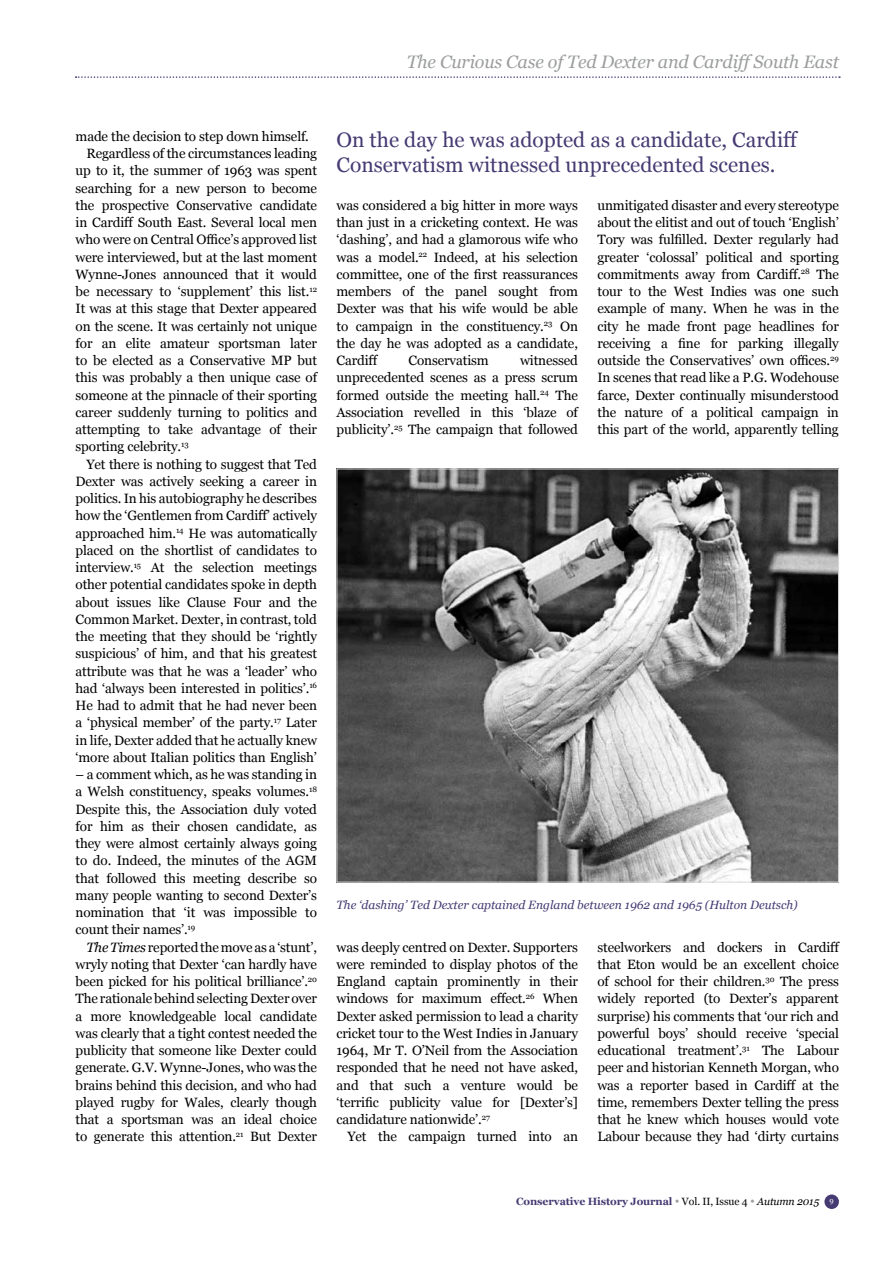
<style>
.page{position:relative;width:893px;height:1263px;background:#fff}
.page>*{position:absolute;margin:0;border:0;box-sizing:border-box;transform-origin:0 0}
.t1{font:21px/25.2px "Georgia";color:#463a72}
.t2{font:italic 18px "Georgia";letter-spacing:-.01em;color:#9c9e9f}
.t3{font:13.5px/17.2px "Georgia";letter-spacing:-.01em;color:#000;text-align:justify}
.t4{font:italic 12px "Georgia";color:#463a72}
.t5{font:700 10.5px "Georgia";letter-spacing:-.01em;color:#463a72}
.s1{font-style:italic}
.s2{color:#9c9e9f}
.s3{font-weight:400;color:#000}
.s4{font-weight:400;font-style:italic;color:#000}
</style>
<div class="page">
<div style="left:824px;top:1194px;width:15px;height:15px;background:#463a72;border-radius:50%"></div>
<svg style="left:76px;top:76px;width:764px;height:2px"></svg>
<img style="left:339px;top:471px;width:498px;height:409px">
<h2 class="t2" style="left:407px;top:49px;width:434px">The Curious Case of Ted Dexter and CardiffSouth East</h2>
<p class="t3" style="left:76px;top:127px;width:235px">made the decision to step down himself.</p>
<p class="t3" style="left:86px;top:144px;width:232px">Regardless of the circumstances leading</p>
<p class="t3" style="left:76px;top:161px;width:243px">up to it, the summer of 1963 was spent</p>
<p class="t3" style="left:76px;top:179px;width:243px">searching for a new person to become</p>
<p class="t3" style="left:76px;top:196px;width:243px">the prospective Conservative candidate</p>
<p class="t3" style="left:76px;top:213px;width:243px">in Cardiff South East. Several local men</p>
<p class="t3" style="left:76px;top:230px;width:243px">who were on Central Office’s approved list</p>
<p class="t3" style="left:76px;top:248px;width:243px">were interviewed, but at the last moment</p>
<p class="t3" style="left:76px;top:265px;width:243px">Wynne-Jones announced that it would</p>
<p class="t3" style="left:76px;top:282px;width:243px">be necessary to ‘supplement’ this list.<sup>12</sup></p>
<p class="t3" style="left:76px;top:299px;width:243px">It was at this stage that Dexter appeared</p>
<p class="t3" style="left:76px;top:317px;width:243px">on the scene. It was certainly not unique</p>
<p class="t3" style="left:76px;top:334px;width:243px">for an elite amateur sportsman later</p>
<p class="t3" style="left:76px;top:351px;width:243px">to be elected as a Conservative MP but</p>
<p class="t3" style="left:76px;top:368px;width:243px">this was probably a then unique case of</p>
<p class="t3" style="left:76px;top:386px;width:243px">someone at the pinnacle of their sporting</p>
<p class="t3" style="left:76px;top:403px;width:243px">career suddenly turning to politics and</p>
<p class="t3" style="left:76px;top:420px;width:243px">attempting to take advantage of their</p>
<p class="t3" style="left:76px;top:437px;width:115px">sporting celebrity.<sup>13</sup></p>
<p class="t3" style="left:86px;top:455px;width:232px">Yet there is nothing to suggest that Ted</p>
<p class="t3" style="left:76px;top:472px;width:243px">Dexter was actively seeking a career in</p>
<p class="t3" style="left:76px;top:489px;width:243px">politics. In his autobiography he describes</p>
<p class="t3" style="left:76px;top:506px;width:243px">how the ‘Gentlemen from Cardiff’ actively</p>
<p class="t3" style="left:76px;top:524px;width:243px">approached him.<sup>14</sup> He was automatically</p>
<p class="t3" style="left:76px;top:541px;width:243px">placed on the shortlist of candidates to</p>
<p class="t3" style="left:76px;top:558px;width:243px">interview.<sup>15</sup> At the selection meetings</p>
<p class="t3" style="left:76px;top:575px;width:243px">other potential candidates spoke in depth</p>
<p class="t3" style="left:76px;top:593px;width:243px">about issues like Clause Four and the</p>
<p class="t3" style="left:76px;top:610px;width:243px">Common Market. Dexter, in contrast, told</p>
<p class="t3" style="left:76px;top:627px;width:243px">the meeting that they should be ‘rightly</p>
<p class="t3" style="left:76px;top:644px;width:243px">suspicious’ of him, and that his greatest</p>
<p class="t3" style="left:76px;top:662px;width:243px">attribute was that he was a ‘leader’ who</p>
<p class="t3" style="left:76px;top:679px;width:243px">had ‘always been interested in politics’.<sup>16</sup></p>
<p class="t3" style="left:76px;top:696px;width:243px">He had to admit that he had never been</p>
<p class="t3" style="left:76px;top:713px;width:243px">a ‘physical member’ of the party.<sup>17</sup> Later</p>
<p class="t3" style="left:76px;top:731px;width:243px">in life, Dexter added that he actually knew</p>
<p class="t3" style="left:76px;top:748px;width:243px">‘more about Italian politics than English’</p>
<p class="t3" style="left:76px;top:765px;width:243px">– a comment which, as he was standing in a Welsh constituency, speaks volumes.<sup>18<br></sup>Despite this, the Association duly voted for him as their chosen candidate, as they were almost certainly always going to do. Indeed, the minutes of the AGM that followed this meeting describe so many people wanting to second Dexter’s nomination that ‘it was impossible to count their names’.<sup>19</sup></p>
<p class="t3" style="left:76px;top:938px;width:243px;text-indent:11px"><span class="s1">The Times</span> reported the move as a ‘stunt’, wryly noting that Dexter ‘can hardly have been picked for his political brilliance’.<sup>20<br></sup>The rationale behind selecting Dexter over a more knowledgeable local candidate was clearly that a tight contest needed the publicity that someone like Dexter could generate. G.V. Wynne-Jones, who was the brains behind this decision, and who had played rugby for Wales, clearly though that a sportsman was an ideal choice to generate this attention.<sup>21</sup> But Dexter</p>
<h1 class="t1" style="left:337px;top:126px;width:463px">On the day he was adopted as a candidate, Cardiff<br>Conservatism witnessed unprecedented scenes.</h1>
<p class="t3" style="left:337px;top:196px;width:243px">was considered a big hitter in more ways than just in a cricketing context. He was ‘dashing’, and had a glamorous wife who was a model.<sup>22</sup> Indeed, at his selection committee, one of the first reassurances members of the panel sought from Dexter was that his wife would be able to campaign in the constituency.<sup>23</sup> On the day he was adopted as a candidate, Cardiff</p>
<p class="t3" style="left:337px;top:351px;width:243px;text-indent:184px">witnessed unprecedented scenes as a press scrum formed outside the meeting hall.<sup>24</sup> The Association revelled in this ‘blaze of publicity’.<sup>25</sup> The campaign that followed</p>
<p class="t3" style="left:409px;top:351px;width:82px">Conservatism</p>
<p class="t3" style="left:597px;top:196px;width:243px">unmitigated disaster and every stereotype about the elitist and out of touch ‘English’ Tory was fulfilled. Dexter regularly had greater ‘colossal’ political and sporting commitments away from Cardiff.<sup>28</sup> The tour to the West Indies was one such example of many. When he was in the city he made front page headlines for receiving a fine for parking illegally outside the Conservatives’ own offices.<sup>29<br></sup>In scenes that read like a P.G. Wodehouse farce, Dexter continually misunderstood the nature of a political campaign in this part of the world, apparently telling</p>
<p class="t4" style="left:337px;top:896px;width:463px">The ‘dashing’ Ted Dexter captained England between 1962 and 1965 (Hulton Deutsch)</p>
<p class="t3" style="left:337px;top:938px;width:243px">was deeply centred on Dexter. Supporters were reminded to display photos of the England captain prominently in their windows for maximum effect.<sup>26</sup> When Dexter asked permission to lead a charity cricket tour to the West Indies in January 1964, Mr T. O’Neil from the Association responded that he need not have asked, and that such a venture would be ‘terrific publicity value for [Dexter’s] candidature nationwide’.<sup>27</sup></p>
<p class="t3" style="left:347px;top:1127px;width:232px">Yet the campaign turned into an</p>
<p class="t3" style="left:597px;top:938px;width:244px">steelworkers and dockers in Cardiff that Eton would be an excellent choice of school for their children.<sup>30</sup> The press widely reported (to Dexter’s apparent surprise) his comments that ‘our rich and powerful boys’ should receive ‘special educational treatment’.<sup>31</sup> The Labour peer and historian Kenneth Morgan, who was a reporter based in Cardiff at the time, remembers Dexter telling the press that he knew which houses would vote Labour because they had ‘dirty curtains</p>
<p class="t5" style="left:516px;top:1194px;width:319px">Conservative History Journal <span class="s2">•</span> <span class="s3">Vol. II, Issue 4</span> <span class="s2">•</span> <span class="s4">Autumn 2015</span> <sup>9</sup></p>
</div>
